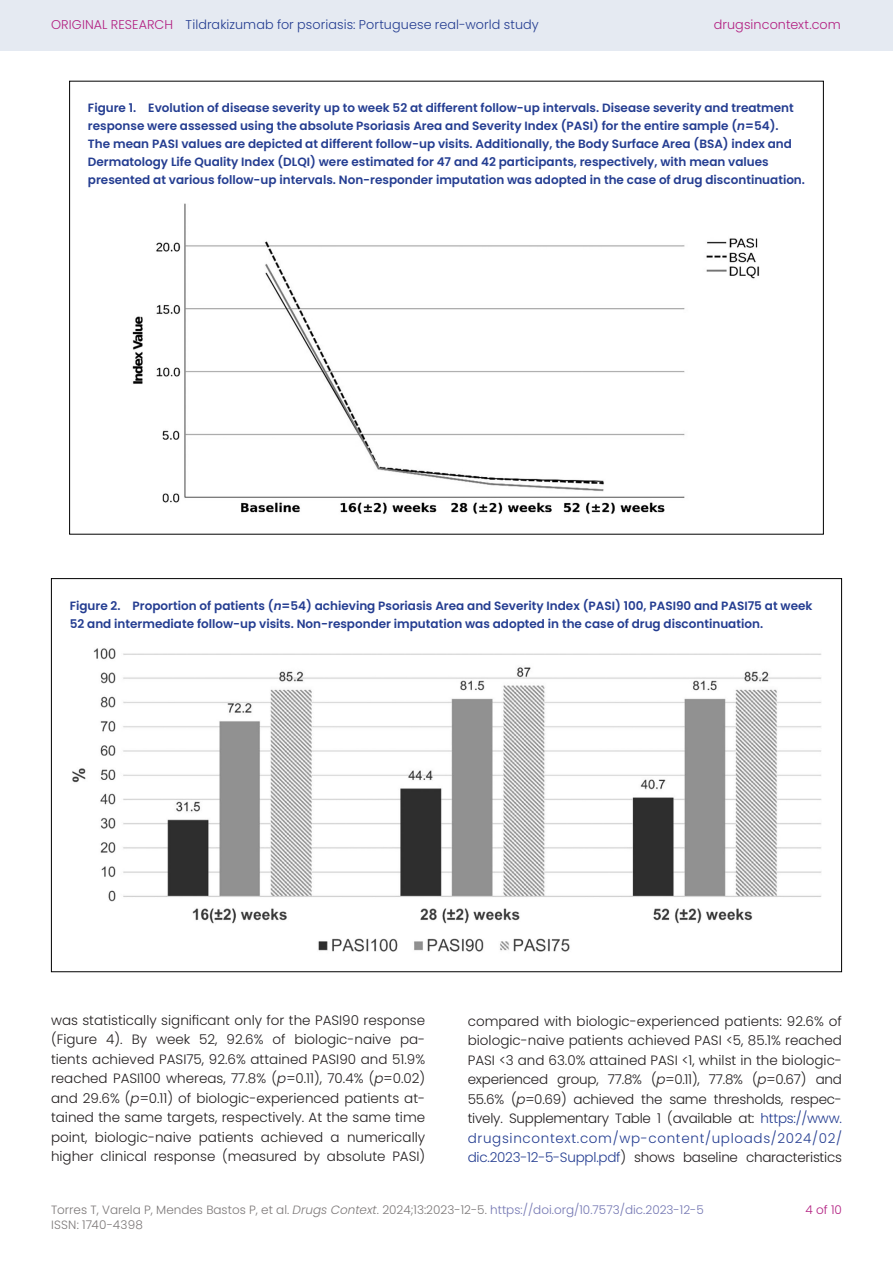
<style>
.page{position:relative;width:893px;height:1263px;background:#fff}
.page>*{position:absolute;margin:0;border:0;box-sizing:border-box;transform-origin:0 0}
.Body_Black_First{font:300 13.5px/19.5px "Poppins";color:#231f20;text-align:justify}
.t1{font:300 12.75px "Poppins";letter-spacing:.01em;color:#243d91}
.t2{font:300 12.75px "Poppins";letter-spacing:.01em;color:#b21f81}
.Figure_Table_Caption{font:600 12px/18px "Poppins";color:#243d91}
.t3{font:300 12px "Poppins";color:#7c7878}
.t4{font:300 12px "Poppins";color:#b21f81}
.s1{color:#b21f81}
.s2{font-style:italic}
.s3{color:#243d91}
.s4{color:#7376b2}
</style>
<div class="page">
<div style="left:0;top:0;width:893px;height:51px;background:#e5eaf2"></div>
<img style="left:132px;top:204px;width:628px;height:310px">
<img style="left:72px;top:648px;width:749px;height:304px">
<p class="t1" style="left:51px;top:17px;width:489px"><span class="s1">ORIGINAL RESEARCH</span> Tildrakizumab for psoriasis: Portuguese real-world study</p>
<p class="t2" style="left:714px;top:17px;width:129px">drugsincontext.com</p>
<p class="Figure_Table_Caption" style="left:88px;top:99px;width:719px">Figure 1. Evolution of disease severity up to week 52 at different follow-up intervals. Disease severity and treatment response were assessed using the absolute Psoriasis Area and Severity Index (PASI) for the entire sample (<span class="s2">n</span>=54).<br>The mean PASI values are depicted at different follow-up visits. Additionally, the Body Surface Area (BSA) index and Dermatology Life Quality Index (DLQI) were estimated for 47 and 42 participants, respectively, with mean values presented at various follow-up intervals. Non-responder imputation was adopted in the case of drug discontinuation.</p>
<p class="Figure_Table_Caption" style="left:70px;top:596px;width:744px">Figure 2. Proportion of patients (<span class="s2">n</span>=54) achieving Psoriasis Area and Severity Index (PASI) 100, PASI90 and PASI75 at week<br>52 and intermediate follow-up visits. Non-responder imputation was adopted in the case of drug discontinuation.</p>
<p class="Body_Black_First" style="left:51px;top:1010px;width:376px">was statistically significant only for the PASI90 response (Figure 4). By week 52, 92.6% of biologic-naive pa&shy;tients achieved PASI75, 92.6% attained PASI90 and 51.9% reached PASI100 whereas, 77.8% (<span class="s2">p</span>=0.11), 70.4% (<span class="s2">p</span>=0.02) and 29.6% (<span class="s2">p</span>=0.11) of biologic-experienced patients at&shy;tained the same targets, respectively. At the same time point, biologic-naive patients achieved a numerically higher clinical response (measured by absolute PASI)</p>
<p class="Body_Black_First" style="left:468px;top:1011px;width:376px">compared with biologic-experienced patients: 92.6% of biologic-naive patients achieved PASI &lt;5, 85.1% reached PASI &lt;3 and 63.0% attained PASI &lt;1, whilst in the biologic&shy;experienced group, 77.8% (<span class="s2">p</span>=0.11), 77.8% (<span class="s2">p</span>=0.67) and 55.6% (<span class="s2">p</span>=0.69) achieved the same thresholds, respec&shy;tively. Supplementary Table 1 (available at: <span class="s3">https://www. drugsincontext.com/wp-content/uploads/2024/02/ dic.2023-12-5-Suppl.pdf</span>) shows baseline characteristics</p>
<p class="t3" style="left:51px;top:1203px;width:654px">Torres T, Varela P, Mendes Bastos P, et al. <span class="s2">Drugs Context</span>. 2024;13:2023-12-5. <span class="s4">https://doi.org/10.7573/dic.2023-12-5</span></p>
<p class="t4" style="left:805px;top:1203px;width:38px">4 of 10</p>
<p class="t3" style="left:51px;top:1218px;width:93px">ISSN: 1740-4398</p>
</div>
